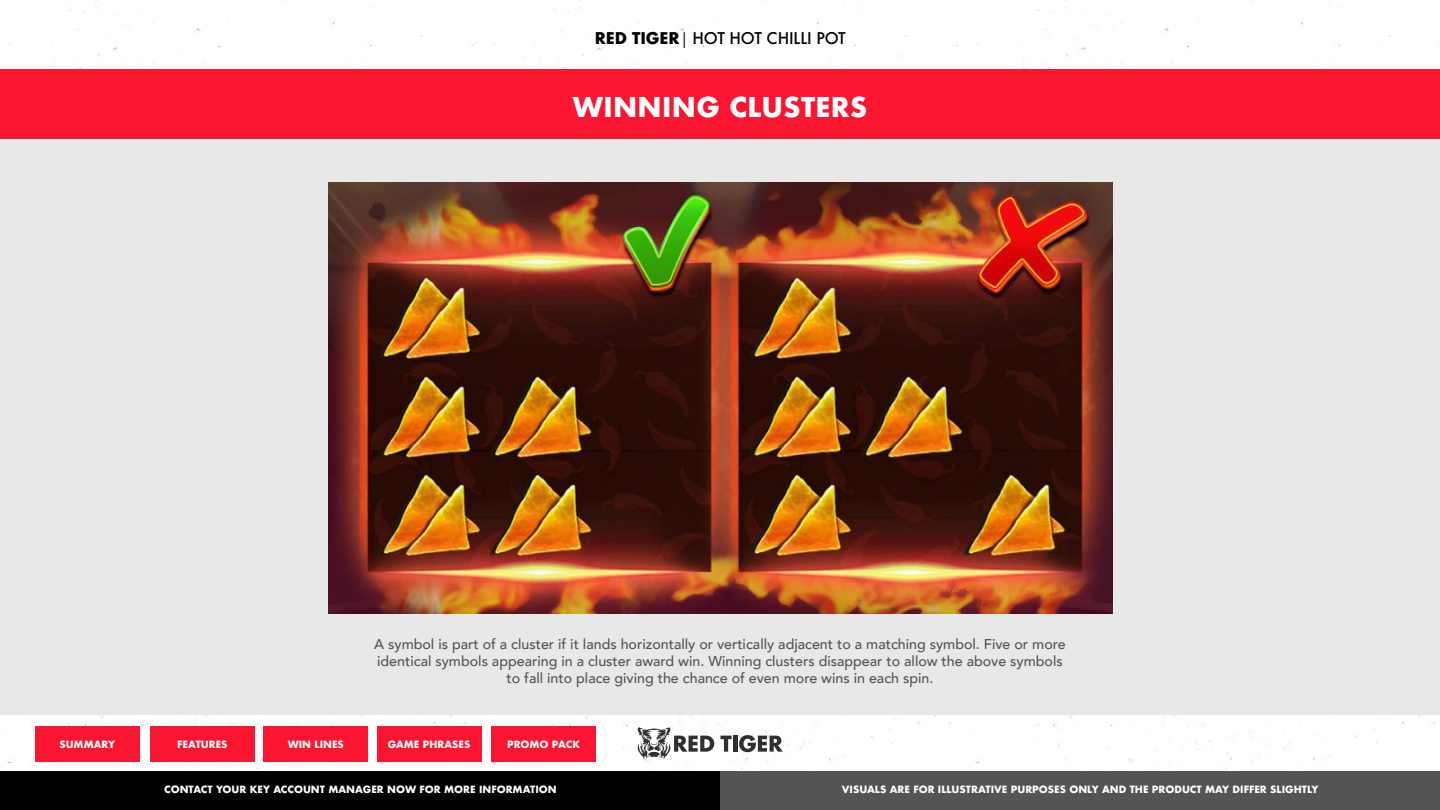
<style>
.page{position:relative;width:1440px;height:810px;background:#fff}
.page>*{position:absolute;margin:0;border:0;box-sizing:border-box;transform-origin:0 0}
.t1{font:700 26.55px "Futura";letter-spacing:.01em;color:#fff}
.t2{font:500 15.75px "Futura";letter-spacing:-.01em;color:#000}
.t3{font:500 14.25px/17.1px "Avenir";color:#545454;text-align:center}
.t4{font:700 9.75px "Futura";color:#fff}
.s1{font-weight:700}
.s2{font-family:"Myriad Pro";font-weight:400}
</style>
<div class="page">
<svg style="left:638px;top:727px;width:76px;height:33px"></svg>
<svg style="left:721px;top:736px;width:11px;height:16px"></svg>
<hr style="left:733px;top:736px;width:4px;height:16px;background:#303030">
<svg style="left:739px;top:735px;width:44px;height:17px"></svg>
<div style="left:0;top:70px;width:1440px;height:644px;background:#e8e8e8"></div>
<div style="left:0;top:69px;width:1440px;height:69px;background:#fa1631"></div>
<div style="left:0;top:771px;width:720px;height:39px;background:#000"></div>
<div style="left:720px;top:771px;width:720px;height:39px;background:#545454"></div>
<img style="left:329px;top:182px;width:783px;height:432px">
<div style="left:35px;top:726px;width:105px;height:35px;background:#fa1631"></div>
<div style="left:150px;top:726px;width:105px;height:35px;background:#fa1631"></div>
<div style="left:263px;top:726px;width:105px;height:35px;background:#fa1631"></div>
<div style="left:377px;top:726px;width:105px;height:35px;background:#fa1631"></div>
<div style="left:491px;top:726px;width:105px;height:35px;background:#fa1631"></div>
<p class="t2" style="left:595px;top:27px;width:252px"><span class="s1">RED TIGER</span> <span class="s2">|</span> HOT HOT CHILLI POT</p>
<h1 class="t1" style="left:573px;top:88px;width:296px">WINNING CLUSTERS</h1>
<p class="t3" style="left:374px;top:635px;width:693px">A symbol is part of a cluster if it lands horizontally or vertically adjacent to a matching symbol. Five or more identical symbols appearing in a cluster award win. Winning clusters disappear to allow the above symbols to fall into place giving the chance of even more wins in each spin.</p>
<p class="t4" style="left:59px;top:737px;width:57px">SUMMARY</p>
<p class="t4" style="left:177px;top:737px;width:52px">FEATURES</p>
<p class="t4" style="left:288px;top:737px;width:58px">WIN LINES</p>
<p class="t4" style="left:388px;top:737px;width:84px">GAME PHRASES</p>
<p class="t4" style="left:507px;top:737px;width:75px">PROMO PACK</p>
<p class="t4" style="left:164px;top:783px;width:394px">CONTACT YOUR KEY ACCOUNT MANAGER NOW FOR MORE INFORMATION</p>
<p class="t4" style="left:842px;top:783px;width:478px">VISUALS ARE FOR ILLUSTRATIVE PURPOSES ONLY AND THE PRODUCT MAY DIFFER SLIGHTLY</p>
</div>
